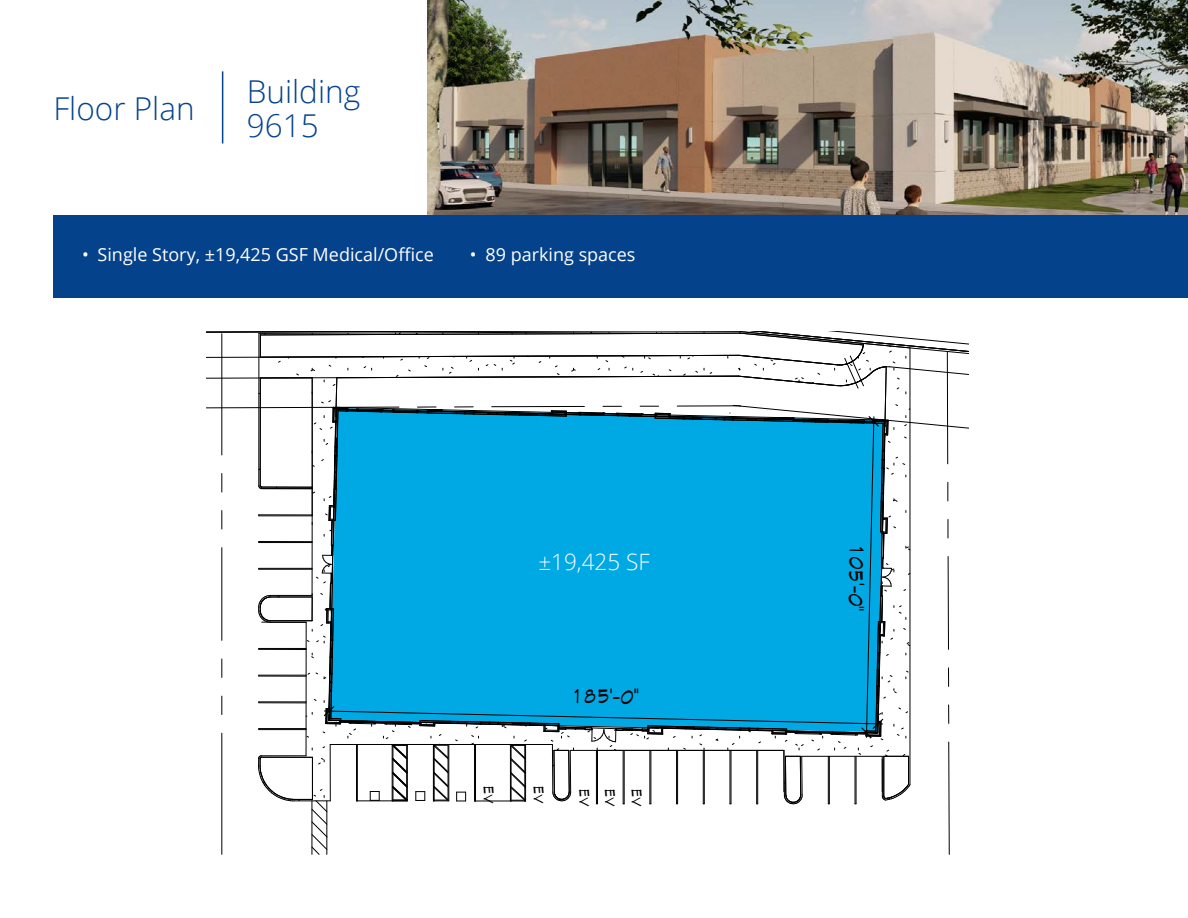
<style>
.page{position:relative;width:1188px;height:918px;background:#fff}
.page>*{position:absolute;margin:0;border:0;box-sizing:border-box;transform-origin:0 0}
.t1{font:300 31.5px/34.5px "Open Sans";color:#05428c}
.t2{font:300 22.5px "Open Sans";color:#fff}
.t3{font:19.65px "Mr Hand 2";color:#000;scale:.8 1}
.t4{font:18px "Open Sans";color:#fff}
.t5{font:13.5px "Mr Hand 2";letter-spacing:.005em;color:#000;scale:.8 1}
</style>
<div class="page">
<svg style="left:206px;top:331px;width:763px;height:523px"></svg>
<svg style="left:329px;top:408px;width:556px;height:324px;background:#08a4db"></svg>
<img style="left:428px;top:0;width:760px;height:215px">
<div style="left:53px;top:215px;width:1135px;height:82px;background:#05428c"></div>
<hr style="left:222px;top:71px;width:1px;height:73px;background:#05428c">
<p class="t1" style="left:53px;top:90px;width:143px">Floor Plan</p>
<p class="t1" style="left:247px;top:73px;width:115px">Building<br>9615</p>
<p class="t4" style="left:82px;top:242px;width:353px">• Single Story, ±19,425 GSF Medical/Office</p>
<p class="t4" style="left:470px;top:242px;width:167px">• 89 parking spaces</p>
<p class="t2" style="left:538px;top:547px;width:113px">±19,425 SF</p>
<p class="t3" style="left:570px;top:684px;width:87px;rotate:1deg">185'-0"</p>
<p class="t5" style="left:497px;top:786px;width:24px;rotate:90deg">EV</p>
<p class="t5" style="left:547px;top:786px;width:24px;rotate:90deg">EV</p>
<p class="t5" style="left:592px;top:789px;width:24px;rotate:90deg">EV</p>
<p class="t5" style="left:618px;top:789px;width:24px;rotate:90deg">EV</p>
<p class="t5" style="left:645px;top:789px;width:24px;rotate:90deg">EV</p>
<p class="t3" style="left:868px;top:543px;width:87px;rotate:91deg">105-' 0"</p>
</div>
